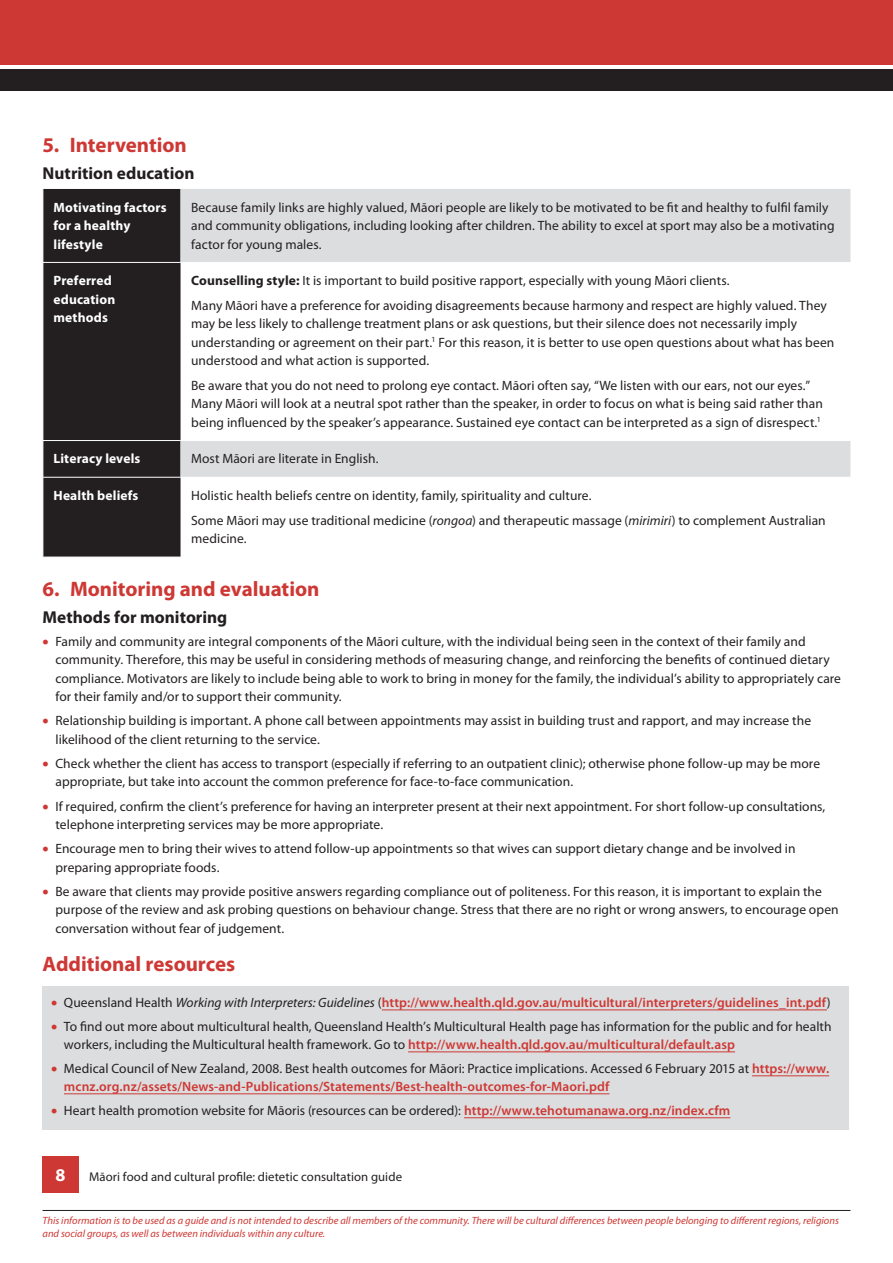
<style>
.page{position:relative;width:893px;height:1263px;background:#fff}
.page>*{position:absolute;margin:0;border:0;box-sizing:border-box;transform-origin:0 0}
.t1{font:700 21px "Myriad Pro";letter-spacing:-.005em;color:#ce3834}
.t2{font:700 18px "Myriad Pro";color:#fff}
.t3{font:700 17.25px "Myriad Pro";color:#231f20}
.t4{font:13.5px/18.3px "Myriad Pro";letter-spacing:.005em;color:#231f20}
.t5{font:600 13.5px "Myriad Pro";letter-spacing:.005em;color:#ce3834}
.t6{font:700 13.5px/18.3px "Myriad Pro";letter-spacing:.01em;color:#fff}
.t7{font:12.75px "Myriad Pro";letter-spacing:.005em;color:#231f20}
.t8{font:italic 10.5px/12.6px "Myriad Pro";color:#ce3834}
.s1{font-weight:700}
.s2{font-style:italic}
.s3{color:#ce3834}
.s4{font-weight:400;color:#231f20}
.s5{font-weight:400;font-style:italic;color:#231f20}
.s6{font-weight:600;color:#ce3834}
</style>
<div class="page">
<hr style="left:43px;top:1210px;width:807px;height:1px;background:#231f20">
<div style="left:43px;top:1157px;width:36px;height:36px;background:#ce3834"></div>
<div style="left:0;top:0;width:893px;height:70px;background:#ce3834"></div>
<svg style="left:0;top:65px;width:893px;height:5px;background:#d3d2d2"></svg>
<div style="left:0;top:70px;width:893px;height:21px;background:#231f20"></div>
<div style="left:44px;top:189px;width:137px;height:368px;background:#231f20"></div>
<svg style="left:181px;top:189px;width:669px;height:288px"></svg>
<hr style="left:181px;top:440px;width:669px;height:1px;background:#fff">
<hr style="left:181px;top:262px;width:669px;height:1px;background:#fff">
<hr style="left:43px;top:262px;width:138px;height:1px;background:#fff">
<hr style="left:43px;top:440px;width:138px;height:1px;background:#fff">
<hr style="left:43px;top:477px;width:138px;height:1px;background:#fff">
<div style="left:43px;top:986px;width:806px;height:144px;background:#dcdddf"></div>
<hr style="left:382px;top:1009px;width:445px;height:1px;background:#ce3834">
<hr style="left:408px;top:1051px;width:327px;height:1px;background:#ce3834">
<hr style="left:752px;top:1075px;width:77px;height:1px;background:#ce3834">
<hr style="left:64px;top:1093px;width:545px;height:1px;background:#ce3834">
<hr style="left:464px;top:1117px;width:266px;height:1px;background:#ce3834">
<h1 class="t1" style="left:43px;top:131px;width:146px">5. Intervention</h1>
<p class="t3" style="left:43px;top:162px;width:153px">Nutrition education</p>
<p class="t6" style="left:54px;top:198px;width:115px">Motivating factors for a healthy lifestyle</p>
<p class="t4" style="left:191px;top:198px;width:645px">Because family links are highly valued, Māori people are likely to be motivated to be fit and healthy to fulfil family and community obligations, including looking after children. The ability to excel at sport may also be a motivating factor for young males.</p>
<p class="t6" style="left:54px;top:271px;width:63px">Preferred education methods</p>
<p class="t4" style="left:191px;top:268px;width:637px;line-height:24.8px"><span class="s1">Counselling style:</span> It is important to build positive rapport, especially with young Māori clients.<br>Many Māori have a preference for avoiding disagreements because harmony and respect are highly valued. They</p>
<p class="t4" style="left:191px;top:315px;width:645px">may be less likely to challenge treatment plans or ask questions, but their silence does not necessarily imply understanding or agreement on their part.<sup>1</sup> For this reason, it is better to use open questions about what has been understood and what action is supported.</p>
<p class="t4" style="left:191px;top:376px;width:633px">Be aware that you do not need to prolong eye contact. Māori often say, “We listen with our ears, not our eyes.”<br>Many Māori will look at a neutral spot rather than the speaker, in order to focus on what is being said rather than being influenced by the speaker’s appearance. Sustained eye contact can be interpreted as a sign of disrespect.<sup>1</sup></p>
<p class="t6" style="left:54px;top:449px;width:88px">Literacy levels</p>
<p class="t4" style="left:191px;top:449px;width:189px">Most Māori are literate in English.</p>
<p class="t6" style="left:54px;top:486px;width:86px">Health beliefs</p>
<p class="t4" style="left:191px;top:483px;width:636px;line-height:24.8px">Holistic health beliefs centre on identity, family, spirituality and culture.<br>Some Māori may use traditional medicine (<span class="s2">rongoa</span>) and therapeutic massage (<span class="s2">mirimiri</span>) to complement Australian</p>
<p class="t4" style="left:191px;top:529px;width:57px">medicine.</p>
<h1 class="t1" style="left:43px;top:575px;width:278px">6. Monitoring and evaluation</h1>
<p class="t3" style="left:43px;top:606px;width:186px">Methods for monitoring</p>
<p class="t4" style="left:55px;top:632px;width:787px;text-indent:-13px"><span class="s3">•</span> Family and community are integral components of the Māori culture, with the individual being seen in the context of their family and community. Therefore, this may be useful in considering methods of measuring change, and reinforcing the benefits of continued dietary compliance. Motivators are likely to include being able to work to bring in money for the family, the individual’s ability to appropriately care for their family and/or to support their community.</p>
<p class="t4" style="left:55px;top:711px;width:757px;text-indent:-13px"><span class="s3">•</span> Relationship building is important. A phone call between appointments may assist in building trust and rapport, and may increase the likelihood of the client returning to the service.</p>
<p class="t4" style="left:55px;top:754px;width:766px;text-indent:-13px"><span class="s3">•</span> Check whether the client has access to transport (especially if referring to an outpatient clinic); otherwise phone follow-up may be more appropriate, but take into account the common preference for face-to-face communication.</p>
<p class="t4" style="left:55px;top:797px;width:771px;text-indent:-13px"><span class="s3">•</span> If required, confirm the client’s preference for having an interpreter present at their next appointment. For short follow-up consultations, telephone interpreting services may be more appropriate.</p>
<p class="t4" style="left:55px;top:839px;width:742px;text-indent:-13px"><span class="s3">•</span> Encourage men to bring their wives to attend follow-up appointments so that wives can support dietary change and be involved in preparing appropriate foods.</p>
<p class="t4" style="left:55px;top:882px;width:785px;text-indent:-13px"><span class="s3">•</span> Be aware that clients may provide positive answers regarding compliance out of politeness. For this reason, it is important to explain the purpose of the review and ask probing questions on behaviour change. Stress that there are no right or wrong answers, to encourage open conversation without fear of judgement.</p>
<h1 class="t1" style="left:43px;top:950px;width:194px">Additional resources</h1>
<p class="t5" style="left:51px;top:994px;width:781px">• <span class="s4">Queensland Health</span> <span class="s5">Working with Interpreters: Guidelines</span> <span class="s4">(</span>http://www.health.qld.gov.au/multicultural/interpreters/guidelines_int.pdf<span class="s4">)</span></p>
<p class="t4" style="left:64px;top:1017px;width:769px;text-indent:-13px"><span class="s3">•</span> To find out more about multicultural health, Queensland Health’s Multicultural Health page has information for the public and for health workers, including the Multicultural health framework. Go to <span class="s6">http://www.health.qld.gov.au/multicultural/default.asp</span></p>
<p class="t4" style="left:64px;top:1059px;width:767px;text-indent:-13px"><span class="s3">•</span> Medical Council of New Zealand, 2008. Best health outcomes for Māori: Practice implications. Accessed 6 February 2015 at <span class="s6">https://www. mcnz.org.nz/assets/News-and-Publications/Statements/Best-health-outcomes-for-Maori.pdf</span></p>
<p class="t4" style="left:51px;top:1101px;width:681px"><span class="s3">•</span> Heart health promotion website for Māoris (resources can be ordered): <span class="s6">http://www.tehotumanawa.org.nz/index.cfm</span></p>
<h2 class="t2" style="left:56px;top:1163px;width:11px">8</h2>
<p class="t7" style="left:89px;top:1169px;width:314px">Māori food and cultural profile: dietetic consultation guide</p>
<p class="t8" style="left:43px;top:1214px;width:798px">This information is to be used as a guide and is not intended to describe all members of the community. There will be cultural differences between people belonging to different regions, religions and social groups, as well as between individuals within any culture.</p>
</div>
